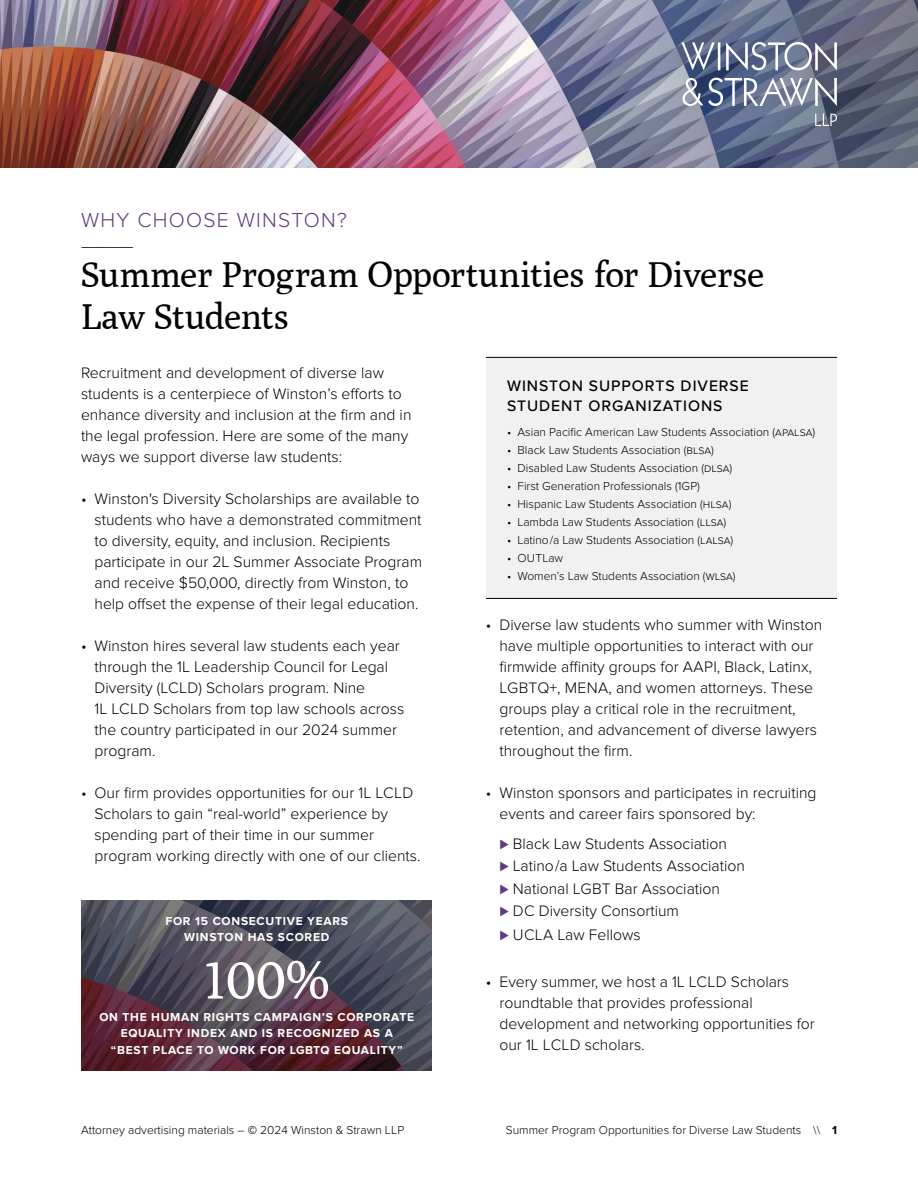
<style>
.page{position:relative;width:918px;height:1188px;background:#fff}
.page>*{position:absolute;margin:0;border:0;box-sizing:border-box;transform-origin:0 0}
.t1{font:54px "Poly";color:#fff}
.t2{font:36px/42px "Poly";letter-spacing:-.015em;color:#000}
.t3{font:300 21px "Proxima Nova";letter-spacing:.06em;color:#613a81}
.t4{font:300 15.75px/21px "Proxima Nova";color:#000}
.t5{font:500 15.75px/19.5px "Proxima Nova";letter-spacing:.06em;color:#000}
.t6{font:300 15px "Proxima Nova";color:#000}
.t7{font:300 12px "Proxima Nova";color:#000}
.t8{font:700 12px/16.5px "Proxima Nova";letter-spacing:.06em;color:#fff;text-align:center}
.s1{color:#613a81}
.s2{font-weight:900}
.s3{font-weight:700}
</style>
<div class="page">
<img style="left:0;top:0;width:538px;height:168px">
<svg style="left:538px;top:0;width:380px;height:168px;background:#717892"></svg>
<div style="left:486px;top:358px;width:351px;height:241px;background:#f1f1f2"></div>
<hr style="left:486px;top:357px;width:351px;height:1px;background:#000">
<hr style="left:486px;top:598px;width:351px;height:1px;background:#000">
<svg style="left:81px;top:900px;width:351px;height:171px;background:#52424f"></svg>
<svg style="left:815px;top:114px;width:22px;height:12px"></svg>
<svg style="left:681px;top:42px;width:156px;height:64px;background:#7f89a1"></svg>
<h3 class="t3" style="left:81px;top:208px;width:267px">WHY CHOOSE WINSTON?</h3>
<p class="t6" style="left:81px;top:237px;width:54px">-----------------</p>
<h2 class="t2" style="left:81px;top:253px;width:685px">Summer Program Opportunities for Diverse<br>Law Students</h2>
<p class="t4" style="left:81px;top:362px;width:332px">Recruitment and development of diverse law students is a centerpiece of Winston’s efforts to enhance diversity and inclusion at the firm and in the legal profession. Here are some of the many ways we support diverse law students:</p>
<p class="t4" style="left:94px;top:488px;width:329px;text-indent:-13px">• Winston's Diversity Scholarships are available to students who have a demonstrated commitment to diversity, equity, and inclusion. Recipients participate in our 2L Summer Associate Program and receive $50,000, directly from Winston, to help offset the expense of their legal education.</p>
<p class="t4" style="left:94px;top:635px;width:311px;text-indent:-13px">• Winston hires several law students each year through the 1L Leadership Council for Legal Diversity (LCLD) Scholars program. Nine<br>1L LCLD Scholars from top law schools across the country participated in our 2024 summer program.</p>
<p class="t4" style="left:94px;top:782px;width:328px;text-indent:-13px">• Our firm provides opportunities for our 1L LCLD Scholars to gain “real-world” experience by spending part of their time in our summer program working directly with one of our clients.</p>
<p class="t5" style="left:507px;top:376px;width:243px">WINSTON SUPPORTS DIVERSE<br>STUDENT ORGANIZATIONS</p>
<p class="t7" style="left:507px;top:425px;width:310px">• Asian Pacific American Law Students Association (apalsa)</p>
<p class="t7" style="left:507px;top:443px;width:208px">• Black Law Students Association (blsa)</p>
<p class="t7" style="left:507px;top:461px;width:227px">• Disabled Law Students Association (dlsa)</p>
<p class="t7" style="left:507px;top:479px;width:194px">• First Generation Professionals (1GP)</p>
<p class="t7" style="left:507px;top:497px;width:226px">• Hispanic Law Students Association (hlsa)</p>
<p class="t7" style="left:507px;top:515px;width:221px">• Lambda Law Students Association (llsa)</p>
<p class="t7" style="left:507px;top:533px;width:228px">• Latino/a Law Students Association (lalsa)</p>
<p class="t7" style="left:507px;top:551px;width:58px">• OUTLaw</p>
<p class="t7" style="left:507px;top:569px;width:230px">• Women’s Law Students Association (wlsa)</p>
<p class="t4" style="left:499px;top:614px;width:324px;text-indent:-13px">• Diverse law students who summer with Winston have multiple opportunities to interact with our firmwide affinity groups for AAPI, Black, Latinx, LGBTQ+, MENA, and women attorneys. These groups play a critical role in the recruitment, retention, and advancement of diverse lawyers throughout the firm.</p>
<p class="t4" style="left:499px;top:782px;width:319px;text-indent:-13px">• Winston sponsors and participates in recruiting events and career fairs sponsored by:</p>
<p class="t4" style="left:499px;top:833px;width:247px;line-height:22.5px"><span class="s1">⊲</span> Black Law Students Association<br><span class="s1">⊲</span> Latino/a Law Students Association <span class="s1">⊲</span> National LGBT Bar Association<br><span class="s1">⊲</span> DC Diversity Consortium</p>
<p class="t4" style="left:499px;top:925px;width:143px"><span class="s1">⊲</span> UCLA Law Fellows</p>
<p class="t4" style="left:499px;top:971px;width:317px;text-indent:-13px">• Every summer, we host a 1L LCLD Scholars roundtable that provides professional development and networking opportunities for our 1L LCLD scholars.</p>
<p class="t8" style="left:166px;top:913px;width:184px">FOR 15 CONSECUTIVE YEARS<br>WINSTON HAS SCORED</p>
<h1 class="t1" style="left:204px;top:949px;width:127px">100%</h1>
<p class="t8" style="left:99px;top:1009px;width:316px">ON THE HUMAN RIGHTS CAMPAIGN’S CORPORATE<br>EQUALITY INDEX AND IS RECOGNIZED AS A<br>“BEST PLACE TO WORK FOR LGBTQ EQUALITY”</p>
<p class="t7" style="left:81px;top:1123px;width:325px">Attorney advertising materials – <span class="s2">©</span> 2024 Winston &amp; Strawn LLP</p>
<p class="t7" style="left:506px;top:1123px;width:333px">Summer Program Opportunities for Diverse Law Students \\ <span class="s3">1</span></p>
</div>
